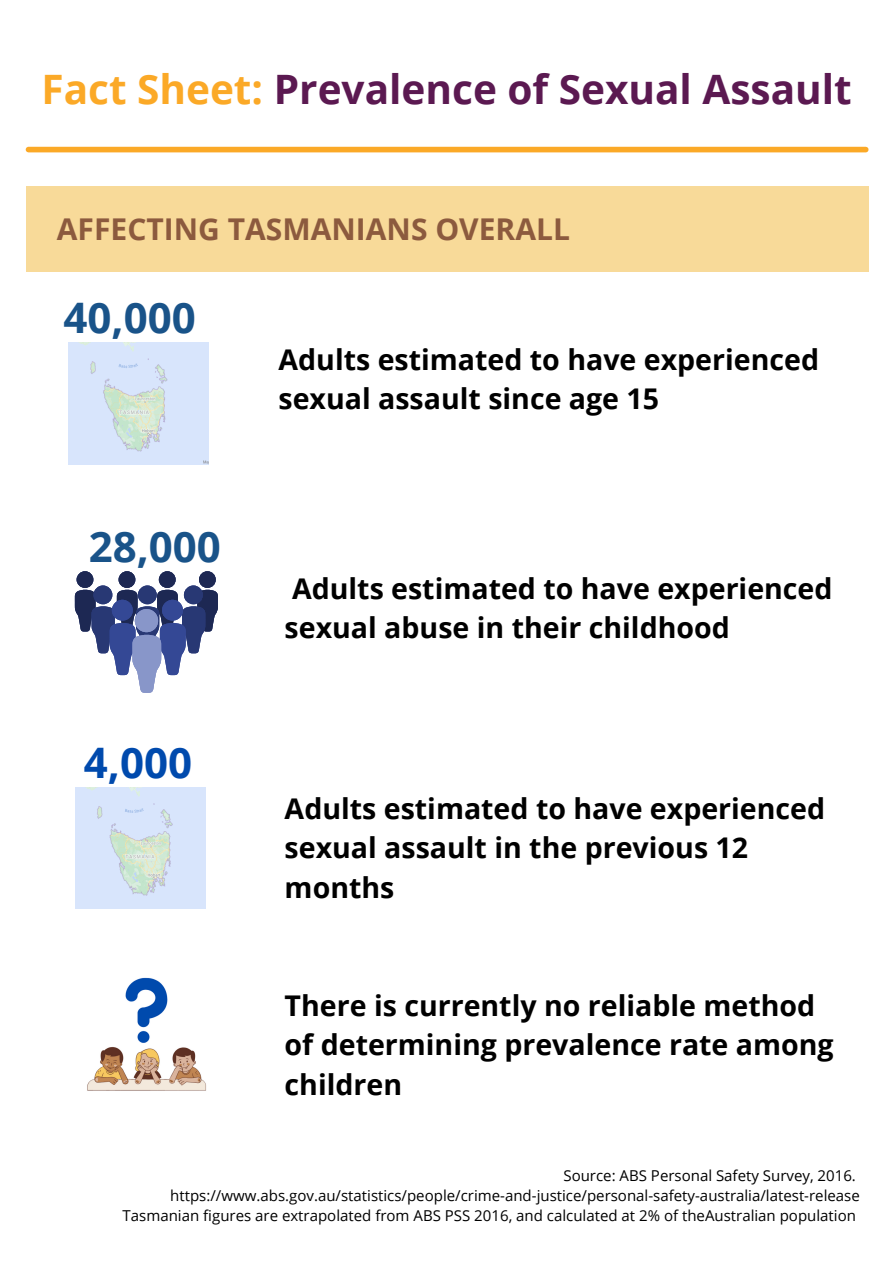
<style>
.page{position:relative;width:894px;height:1264px;background:#fff}
.page>*{position:absolute;margin:0;border:0;box-sizing:border-box;transform-origin:0 0}
.t1{font:700 42px "Open Sans";color:#195389}
.t2{font:700 42px "Open Sans";color:#004aad}
.t3{font:700 40.5px "Open Sans";color:#5b1951}
.t4{font:700 30px "Open Sans";color:#8c5a3e}
.t5{font:700 28.5px/39.5px "Open Sans";color:#000}
.t6{font:15px "Open Sans";color:#000}
.s1{color:#fba927}
</style>
<div class="page">
<div style="left:28px;top:147px;width:837px;height:5px;background:#fba927"></div>
<div style="left:26px;top:186px;width:842px;height:86px;background:#f8da99"></div>
<img style="left:75px;top:787px;width:131px;height:121px">
<img style="left:68px;top:342px;width:140px;height:123px">
<svg style="left:75px;top:571px;width:143px;height:121px"></svg>
<div style="left:135px;top:609px;width:23px;height:23px;background:#8896c9;border-radius:50%"></div>
<img style="left:87px;top:977px;width:119px;height:114px">
<p class="t3" style="left:41px;top:61px;width:811px"><span class="s1">Fact Sheet:</span> Prevalence of Sexual Assault</p>
<p class="t4" style="left:57px;top:208px;width:514px">AFFECTING TASMANIANS OVERALL</p>
<p class="t1" style="left:64px;top:288px;width:134px">40,000</p>
<p class="t1" style="left:89px;top:517px;width:134px">28,000</p>
<p class="t2" style="left:84px;top:733px;width:110px">4,000</p>
<p class="t5" style="left:278px;top:339px;width:542px">Adults estimated to have experienced sexual assault since age 15</p>
<p class="t5" style="left:284px;top:568px;width:549px">Adults estimated to have experienced sexual abuse in their childhood</p>
<p class="t5" style="left:284px;top:788px;width:542px">Adults estimated to have experienced sexual assault in the previous 12 months</p>
<p class="t5" style="left:284px;top:984px;width:532px">There is currently no reliable method</p>
<p class="t5" style="left:284px;top:1024px;width:550px">of determining prevalence rate among children</p>
<p class="t6" style="left:563px;top:1164px;width:294px">Source: ABS Personal Safety Survey, 2016.</p>
<p class="t6" style="left:170px;top:1185px;width:691px">https://www.abs.gov.au/statistics/people/crime-and-justice/personal-safety-australia/latest-release</p>
<p class="t6" style="left:122px;top:1205px;width:734px">Tasmanian figures are extrapolated from ABS PSS 2016, and calculated at 2% of theAustralian population</p>
</div>
